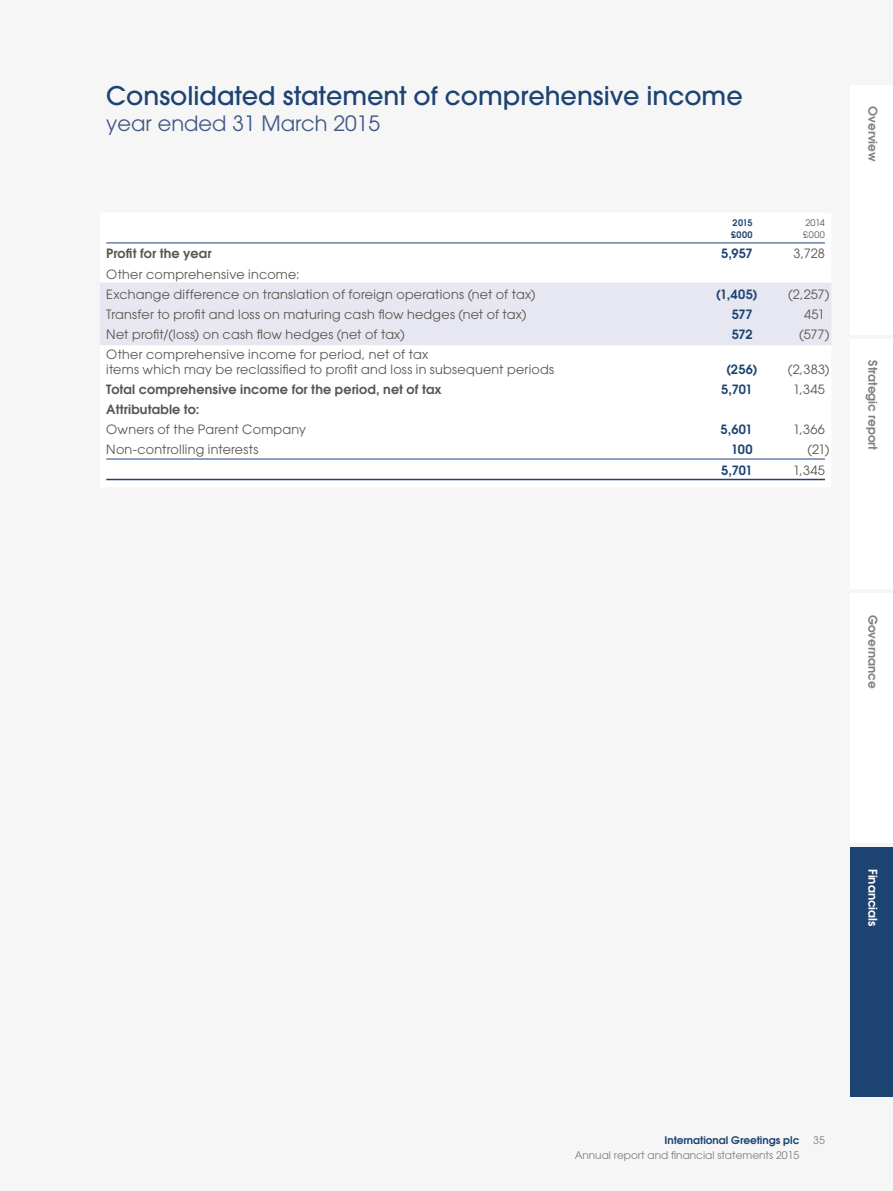
<style>
.page{position:relative;width:893px;height:1191px;background:#f6f6f6}
.page>*{position:absolute;margin:0;border:0;box-sizing:border-box;transform-origin:0 0}
.t1{font:500 25.5px "Avant Garde LT";color:#1d4373}
.t2{font:21px "Avant Garde LT";color:#405987}
.t3{font:12.75px/20.1px "Avant Garde LT";letter-spacing:.02em;color:#59544f}
.t4{font:600 12.75px "Avant Garde LT";letter-spacing:.01em;color:#59544f}
.t5{font:600 12.75px "Avant Garde LT";letter-spacing:-.01em;color:#1d4373}
.t6{font:600 12px "Avant Garde LT";color:#817e7b}
.t7{font:600 12px "Avant Garde LT";color:#fff}
.t8{font:10.5px "Avant Garde LT";color:#817e7b}
.t9{font:600 10.5px "Avant Garde LT";color:#1d4373}
.t10{font:600 9px "Avant Garde LT";letter-spacing:.04em;color:#1d4373}
.t11{font:9px "Avant Garde LT";letter-spacing:.035em;color:#59544f}
</style>
<div class="page">
<div style="left:850px;top:85px;width:43px;height:250px;background:#fff"></div>
<div style="left:850px;top:339px;width:43px;height:250px;background:#fff"></div>
<div style="left:850px;top:593px;width:43px;height:250px;background:#fff"></div>
<div style="left:850px;top:847px;width:43px;height:250px;background:#1d4373"></div>
<div style="left:106px;top:243px;width:719px;height:238px;background:#fff"></div>
<hr style="left:106px;top:242px;width:719px;height:1px;background:#1d4373">
<div style="left:100px;top:282px;width:731px;height:23px;background:#e6e7f1"></div>
<div style="left:100px;top:302px;width:731px;height:23px;background:#e6e7f1"></div>
<div style="left:100px;top:323px;width:731px;height:22px;background:#e6e7f1"></div>
<hr style="left:106px;top:458px;width:719px;height:1px;background:#1d4373">
<hr style="left:106px;top:479px;width:719px;height:1px;background:#1d4373">
<h1 class="t1" style="left:106px;top:80px;width:638px">Consolidated statement of comprehensive income</h1>
<h2 class="t2" style="left:106px;top:111px;width:275px">year ended 31 March 2015</h2>
<p class="t10" style="left:733px;top:217px;width:22px">2015</p>
<p class="t11" style="left:805px;top:218px;width:21px">2014</p>
<p class="t10" style="left:731px;top:229px;width:23px">£000</p>
<p class="t11" style="left:803px;top:230px;width:23px">£000</p>
<p class="t4" style="left:106px;top:245px;width:107px">Profit for the year</p>
<p class="t5" style="left:721px;top:245px;width:33px">5,957</p>
<p class="t3" style="left:793px;top:244px;width:33px">3,728</p>
<p class="t3" style="left:106px;top:264px;width:431px">Other comprehensive income:<br>Exchange difference on translation of foreign operations (net of tax)</p>
<p class="t5" style="left:716px;top:285px;width:43px">(1,405)</p>
<p class="t3" style="left:788px;top:284px;width:43px">(2,257)</p>
<p class="t3" style="left:106px;top:304px;width:422px">Transfer to profit and loss on maturing cash flow hedges (net of tax)</p>
<p class="t5" style="left:732px;top:306px;width:22px">577</p>
<p class="t3" style="left:804px;top:304px;width:22px">451</p>
<p class="t3" style="left:106px;top:324px;width:300px">Net profit/(loss) on cash flow hedges (net of tax)</p>
<p class="t5" style="left:732px;top:326px;width:22px">572</p>
<p class="t3" style="left:799px;top:324px;width:32px">(577)</p>
<p class="t3" style="left:106px;top:347px;width:449px;line-height:15px">Other comprehensive income for period, net of tax<br>items which may be reclassified to profit and loss in subsequent periods</p>
<p class="t5" style="left:726px;top:361px;width:33px">(256)</p>
<p class="t3" style="left:788px;top:359px;width:43px">(2,383)</p>
<p class="t4" style="left:106px;top:381px;width:337px">Total comprehensive income for the period, net of tax</p>
<p class="t5" style="left:721px;top:381px;width:33px">5,701</p>
<p class="t3" style="left:793px;top:379px;width:33px">1,345</p>
<p class="t4" style="left:106px;top:401px;width:95px">Attributable to:</p>
<p class="t3" style="left:106px;top:419px;width:201px">Owners of the Parent Company</p>
<p class="t5" style="left:720px;top:421px;width:34px">5,601</p>
<p class="t3" style="left:793px;top:419px;width:33px">1,366</p>
<p class="t3" style="left:106px;top:440px;width:153px">Non‑controlling interests</p>
<p class="t5" style="left:731px;top:441px;width:23px">100</p>
<p class="t3" style="left:807px;top:440px;width:24px">(21)</p>
<p class="t5" style="left:721px;top:461px;width:33px">5,701</p>
<p class="t3" style="left:793px;top:460px;width:33px">1,345</p>
<p class="t6" style="left:881px;top:106px;width:57px;rotate:90deg">Overview</p>
<p class="t6" style="left:881px;top:360px;width:91px;rotate:90deg">Strategic report</p>
<p class="t6" style="left:881px;top:614px;width:75px;rotate:90deg">Governance</p>
<p class="t7" style="left:881px;top:868px;width:59px;rotate:90deg">Financials</p>
<p class="t9" style="left:664px;top:1133px;width:136px">International Greetings plc</p>
<p class="t8" style="left:575px;top:1149px;width:226px">Annual report and financial statements 2015</p>
<p class="t8" style="left:813px;top:1133px;width:13px">35</p>
</div>
